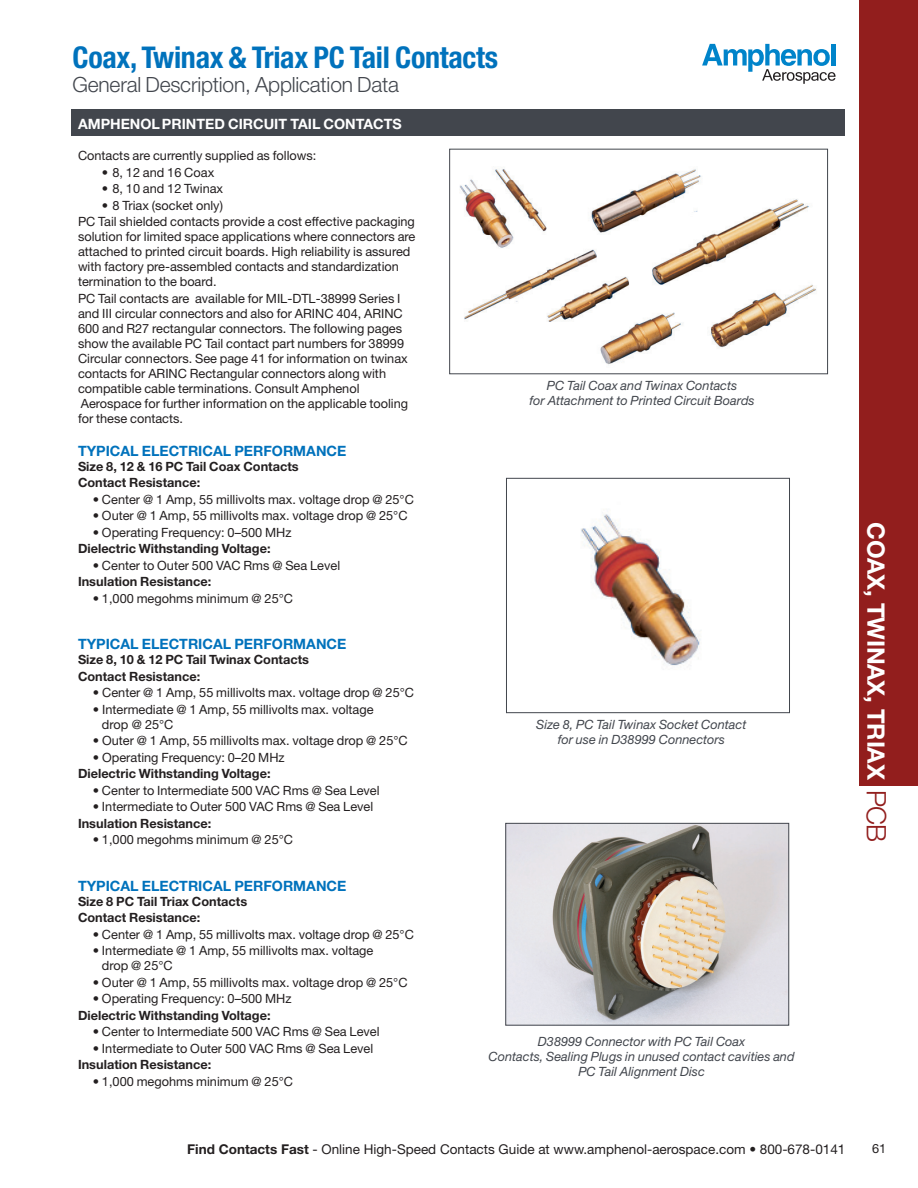
<style>
.page{position:relative;width:918px;height:1188px;background:#fff}
.page>*{position:absolute;margin:0;border:0;box-sizing:border-box;transform-origin:0 0}
.t1{font:700 condensed 30px "Helvetica Neue LT Std";letter-spacing:-.01em;color:#0072bc}
.t2{font:700 24px "Helvetica Neue LT Std";letter-spacing:-.01em;color:#fff}
.subhead{font:300 21px "Helvetica Neue LT Std";letter-spacing:-.01em;color:#42464d}
.Text_Heading_9_5_Blu{font:700 14.25px "Helvetica Neue LT Std";color:#0072bc}
.Text_Heading_9_5_whi{font:700 14.25px "Helvetica Neue LT Std";color:#fff}
.t3{font:13.5px "Helvetica Neue LT Std";color:#231f20}
.text_8_5_10{font:12.75px/15px "Helvetica Neue LT Std";color:#231f20}
.text_8_5_10_k_bold{font:700 12.75px "Helvetica Neue LT Std";color:#231f20}
.picture_tagline_8_5{font:italic 12.75px/15px "Helvetica Neue LT Std";color:#42464d;text-align:center}
.s1{font-weight:300;font-size:27px;color:#921e1d}
.s2{font-weight:700}
</style>
<div class="page">
<div style="left:860px;top:0;width:58px;height:786px;background:#921e1d"></div>
<svg style="left:702px;top:44px;width:134px;height:40px"></svg>
<div style="left:71px;top:109px;width:774px;height:27px;background:#42464d"></div>
<img style="left:459px;top:169px;width:357px;height:196px">
<div style="left:449px;top:149px;width:379px;height:225px;border:1px solid #42464d"></div>
<img style="left:581px;top:512px;width:120px;height:154px">
<div style="left:506px;top:478px;width:284px;height:235px;border:1px solid #42464d"></div>
<img style="left:507px;top:825px;width:280px;height:199px">
<div style="left:505px;top:823px;width:284px;height:203px;border:1px solid #42464d"></div>
<p class="t1" style="left:73px;top:39px;width:427px">Coax, Twinax &amp; Triax PC Tail Contacts</p>
<p class="subhead" style="left:73px;top:71px;width:328px">General Description, Application Data</p>
<p class="Text_Heading_9_5_whi" style="left:78px;top:115px;width:325px">AMPHENOLPRINTED CIRCUIT TAIL CONTACTS</p>
<p class="text_8_5_10" style="left:78px;top:148px;width:240px">Contacts are currently supplied as follows:</p>
<p class="text_8_5_10" style="left:102px;top:164px;width:114px">• 8, 12 and 16 Coax</p>
<p class="text_8_5_10" style="left:102px;top:181px;width:123px">• 8, 10 and 12 Twinax</p>
<p class="text_8_5_10" style="left:102px;top:197px;width:122px">• 8 Triax (socket only)</p>
<p class="text_8_5_10" style="left:78px;top:214px;width:339px">PC Tail shielded contacts provide a cost effective packaging solution for limited space applications where connectors are attached to printed circuit boards. High reliability is assured with factory pre-assembled contacts and standardization termination to the board.</p>
<p class="text_8_5_10" style="left:78px;top:290px;width:332px">PC Tail contacts are available for MIL-DTL-38999 Series I and III circular connectors and also for ARINC 404, ARINC 600 and R27 rectangular connectors. The following pages show the available PC Tail contact part numbers for 38999<br>Circular connectors. See page 41 for information on twinax contacts for ARINC Rectangular connectors along with compatible cable terminations. Consult Amphenol Aerospace for further information on the applicable tooling for these contacts.</p>
<p class="Text_Heading_9_5_Blu" style="left:78px;top:442px;width:270px">TYPICAL ELECTRICAL PERFORMANCE</p>
<p class="text_8_5_10_k_bold" style="left:78px;top:458px;width:222px">Size 8, 12 &amp; 16 PC Tail Coax Contacts</p>
<p class="text_8_5_10_k_bold" style="left:78px;top:475px;width:124px">Contact Resistance:</p>
<p class="text_8_5_10" style="left:93px;top:491px;width:322px">• Center @ 1 Amp, 55 millivolts max. voltage drop @ 25°C</p>
<p class="text_8_5_10" style="left:93px;top:508px;width:316px">• Outer @ 1 Amp, 55 millivolts max. voltage drop @ 25°C</p>
<p class="text_8_5_10" style="left:93px;top:524px;width:200px">• Operating Frequency: 0–500 MHz</p>
<p class="text_8_5_10_k_bold" style="left:78px;top:541px;width:194px">Dielectric Withstanding Voltage:</p>
<p class="text_8_5_10" style="left:93px;top:557px;width:249px">• Center to Outer 500 VAC Rms @ Sea Level</p>
<p class="text_8_5_10_k_bold" style="left:78px;top:574px;width:135px">Insulation Resistance:</p>
<p class="text_8_5_10" style="left:93px;top:590px;width:202px">• 1,000 megohms minimum @ 25°C</p>
<p class="Text_Heading_9_5_Blu" style="left:78px;top:635px;width:270px">TYPICAL ELECTRICAL PERFORMANCE</p>
<p class="text_8_5_10_k_bold" style="left:78px;top:652px;width:233px">Size 8, 10 &amp; 12 PC Tail Twinax Contacts</p>
<p class="text_8_5_10_k_bold" style="left:78px;top:668px;width:124px">Contact Resistance:</p>
<p class="text_8_5_10" style="left:93px;top:685px;width:323px">• Center @ 1 Amp, 55 millivolts max. voltage drop @ 25°C</p>
<p class="text_8_5_10" style="left:102px;top:701px;width:273px;text-indent:-9px">• Intermediate @ 1 Amp, 55 millivolts max. voltage drop @ 25°C</p>
<p class="text_8_5_10" style="left:93px;top:733px;width:316px">• Outer @ 1 Amp, 55 millivolts max. voltage drop @ 25°C</p>
<p class="text_8_5_10" style="left:93px;top:749px;width:193px">• Operating Frequency: 0–20 MHz</p>
<p class="text_8_5_10_k_bold" style="left:78px;top:766px;width:194px">Dielectric Withstanding Voltage:</p>
<p class="text_8_5_10" style="left:93px;top:782px;width:288px">• Center to Intermediate 500 VAC Rms @ Sea Level</p>
<p class="text_8_5_10" style="left:93px;top:799px;width:282px">• Intermediate to Outer 500 VAC Rms @ Sea Level</p>
<p class="text_8_5_10_k_bold" style="left:78px;top:815px;width:135px">Insulation Resistance:</p>
<p class="text_8_5_10" style="left:93px;top:832px;width:202px">• 1,000 megohms minimum @ 25°C</p>
<p class="Text_Heading_9_5_Blu" style="left:78px;top:877px;width:270px">TYPICAL ELECTRICAL PERFORMANCE</p>
<p class="text_8_5_10_k_bold" style="left:78px;top:893px;width:171px">Size 8 PC Tail Triax Contacts</p>
<p class="text_8_5_10_k_bold" style="left:78px;top:910px;width:124px">Contact Resistance:</p>
<p class="text_8_5_10" style="left:93px;top:926px;width:322px">• Center @ 1 Amp, 55 millivolts max. voltage drop @ 25°C</p>
<p class="text_8_5_10" style="left:102px;top:943px;width:273px;text-indent:-9px">• Intermediate @ 1 Amp, 55 millivolts max. voltage drop @ 25°C</p>
<p class="text_8_5_10" style="left:93px;top:974px;width:316px">• Outer @ 1 Amp, 55 millivolts max. voltage drop @ 25°C</p>
<p class="text_8_5_10" style="left:93px;top:991px;width:200px">• Operating Frequency: 0–500 MHz</p>
<p class="text_8_5_10_k_bold" style="left:78px;top:1007px;width:194px">Dielectric Withstanding Voltage:</p>
<p class="text_8_5_10" style="left:93px;top:1024px;width:288px">• Center to Intermediate 500 VAC Rms @ Sea Level</p>
<p class="text_8_5_10" style="left:93px;top:1040px;width:282px">• Intermediate to Outer 500 VAC Rms @ Sea Level</p>
<p class="text_8_5_10_k_bold" style="left:78px;top:1057px;width:135px">Insulation Resistance:</p>
<p class="text_8_5_10" style="left:93px;top:1073px;width:202px">• 1,000 megohms minimum @ 25°C</p>
<p class="picture_tagline_8_5" style="left:530px;top:377px;width:227px">PC Tail Coax and Twinax Contacts<br>for Attachment to Printed Circuit Boards</p>
<p class="picture_tagline_8_5" style="left:536px;top:717px;width:212px">Size 8, PC Tail Twinax Socket Contact for use in D38999 Connectors</p>
<p class="picture_tagline_8_5" style="left:489px;top:1033px;width:308px">D38999 Connector with PC Tail Coax<br>Contacts, Sealing Plugs in unused contact cavities and<br>PC Tail Alignment Disc</p>
<h2 class="t2" style="left:891px;top:522px;width:322px;rotate:90deg">COAX, TWINAX, TRIAX <span class="s1">PCB</span></h2>
<p class="t3" style="left:187px;top:1141px;width:660px"><span class="s2">Find Contacts Fast</span> - Online High-Speed Contacts Guide at www.amphenol-aerospace.com • 800-678-0141</p>
<p class="text_8_5_10" style="left:872px;top:1140px;width:16px">61</p>
</div>
